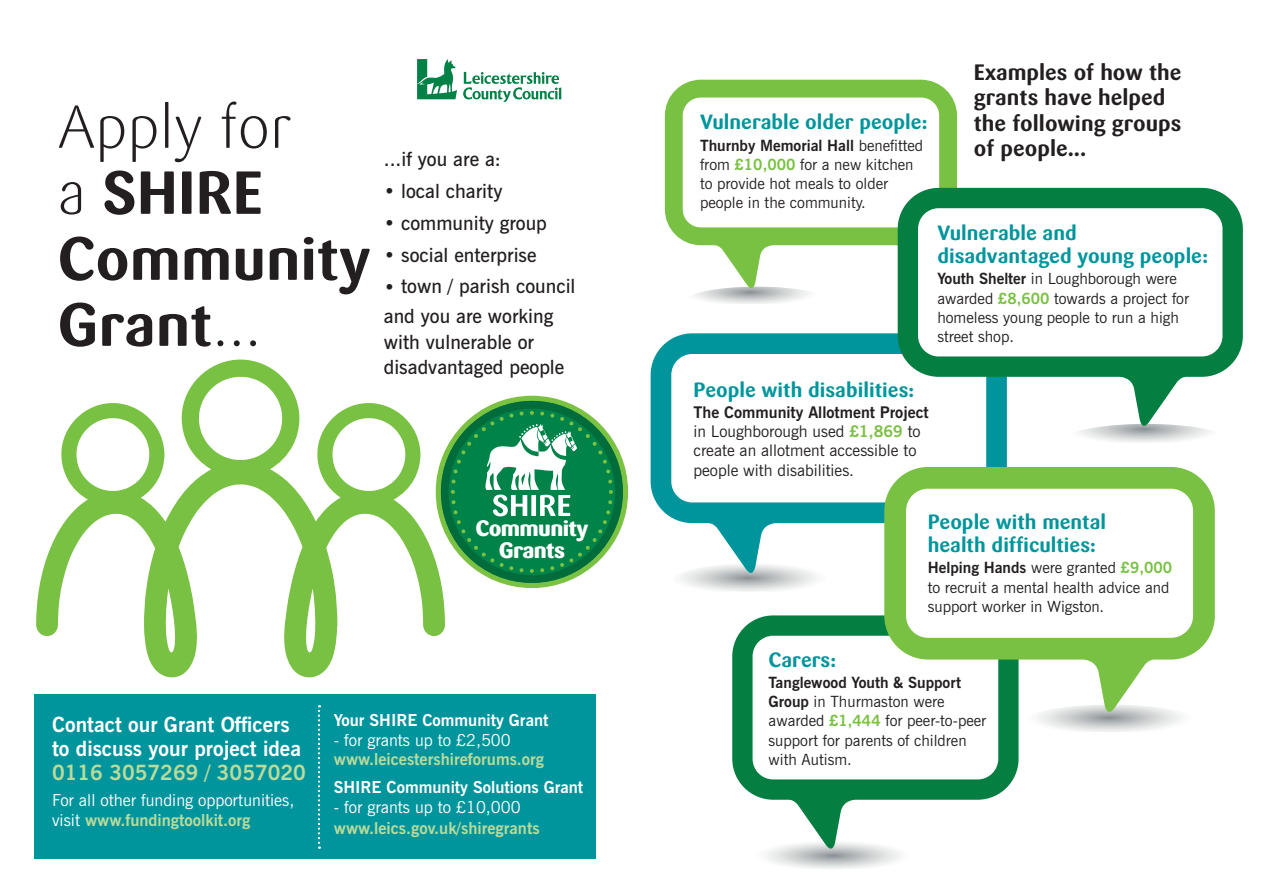
<style>
.page{position:relative;width:1263px;height:893px;background:#fff}
.page>*{position:absolute;margin:0;border:0;box-sizing:border-box;transform-origin:0 0}
.t1{font:700 60px/66px "Sari";color:#231f20}
.Body_Heading{font:700 22.05px/25.2px "Sari";color:#231f20}
.t2{font:800 22.05px/21.5px "Sari";letter-spacing:-.03em;color:#fff;text-align:center}
.t3{font:700 21px/24px "News Gothic BT";color:#fff}
.Body_Heading-2{font:700 20.4px/23.4px "Sari";color:#00959c}
.t4{font:600 19.5px/25.5px "News Gothic BT";color:#231f20}
.t5{font:700 16.5px/19.5px "News Gothic BT";color:#badb9b}
.t6{font:16.5px/19.5px "News Gothic BT";color:#fff}
.t7{font:700 16.5px "News Gothic BT";color:#fff}
.t8{font:16.05px/19.2px "News Gothic BT";color:#231f20}
.Body_Heading-3{font:15.45px/19.2px "News Gothic BT";color:#231f20}
.s1{font-weight:300}
.s2{color:#badb9b}
.s3{font-weight:700;color:#badb9b}
.s4{font-weight:400;color:#fff}
.s5{font-weight:700}
.s6{font-weight:700;color:#79c142}
</style>
<div class="page">
<svg style="left:36px;top:359px;width:409px;height:319px"></svg>
<div style="left:34px;top:694px;width:561px;height:165px;background:#00959c"></div>
<svg style="left:463px;top:72px;width:98px;height:30px"></svg>
<svg style="left:417px;top:59px;width:40px;height:40px"></svg>
<svg style="left:436px;top:396px;width:192px;height:192px"></svg>
<svg style="left:318px;top:705px;width:2px;height:144px"></svg>
<svg style="left:680px;top:579px;width:136px;height:13px"></svg>
<svg style="left:651px;top:333px;width:356px;height:246px"></svg>
<svg style="left:693px;top:294px;width:115px;height:10px"></svg>
<svg style="left:665px;top:80px;width:292px;height:214px"></svg>
<svg style="left:766px;top:855px;width:134px;height:14px"></svg>
<svg style="left:732px;top:615px;width:286px;height:240px"></svg>
<svg style="left:1079px;top:432px;width:130px;height:10px"></svg>
<svg style="left:898px;top:188px;width:345px;height:244px"></svg>
<svg style="left:1037px;top:718px;width:144px;height:14px"></svg>
<svg style="left:884px;top:467px;width:331px;height:251px"></svg>
<p class="t1" style="left:57px;top:94px;width:315px"><span class="s1">Apply for<br>a</span> SHIRE<br>Community<br>Grant<span class="s1">...</span></p>
<p class="t4" style="left:384px;top:146px;width:119px">...if you are a:</p>
<p class="t4" style="left:384px;top:178px;width:120px">• local charity</p>
<p class="t4" style="left:384px;top:210px;width:165px">• community group</p>
<p class="t4" style="left:384px;top:242px;width:154px">• social enterprise</p>
<p class="t4" style="left:384px;top:274px;width:193px">• town / parish council</p>
<p class="t4" style="left:384px;top:303px;width:182px">and you are working with vulnerable or disadvantaged people</p>
<p class="t2" style="left:475px;top:518px;width:114px">Community<br>Grants</p>
<p class="t3" style="left:52px;top:712px;width:255px">Contact our Grant Officers to discuss your project idea<br><span class="s2">0116 3057269 / 3057020</span></p>
<p class="t6" style="left:52px;top:790px;width:244px">For all other funding opportunities, visit <span class="s3">www.fundingtoolkit.org</span></p>
<p class="t7" style="left:334px;top:710px;width:216px">Your SHIRE Community Grant</p>
<p class="t5" style="left:334px;top:730px;width:212px"><span class="s4">- for grants up to £2,500 </span>www.leicestershireforums.org</p>
<p class="t7" style="left:334px;top:777px;width:251px">SHIRE Community Solutions Grant</p>
<p class="t5" style="left:334px;top:796px;width:207px;line-height:21px"><span class="s4">- for grants up to £10,000 </span>www.leics.gov.uk/shiregrants</p>
<p class="Body_Heading-2" style="left:700px;top:111px;width:229px">Vulnerable older people:</p>
<p class="Body_Heading-3" style="left:700px;top:135px;width:225px"><span class="s5">Thurnby Memorial Hall</span> benefitted from <span class="s6">£10,000</span> for a new kitchen to provide hot meals to older people in the community.</p>
<p class="Body_Heading" style="left:974px;top:60px;width:209px">Examples of how the grants have helped the following groups of people...</p>
<p class="Body_Heading-2" style="left:937px;top:221px;width:272px">Vulnerable and disadvantaged young people:</p>
<p class="Body_Heading-3" style="left:937px;top:269px;width:253px"><span class="s5">Youth Shelter</span> in Loughborough were awarded <span class="s6">£8,600</span> towards a project for homeless young people to run a high street shop.</p>
<p class="Body_Heading-2" style="left:693px;top:378px;width:222px">People with disabilities:</p>
<p class="t8" style="left:693px;top:402px;width:237px"><span class="s5">The Community Allotment Project </span>in Loughborough used <span class="s6">£1,869</span> to create an allotment accessible to people with disabilities.</p>
<p class="Body_Heading-2" style="left:928px;top:510px;width:180px">People with mental health difficulties:</p>
<p class="Body_Heading-3" style="left:928px;top:558px;width:246px"><span class="s5">Helping Hands</span> were granted <span class="s6">£9,000 </span>to recruit a mental health advice and support worker in Wigston.</p>
<p class="Body_Heading-2" style="left:768px;top:648px;width:69px">Carers:</p>
<p class="Body_Heading-3" style="left:768px;top:673px;width:219px"><span class="s5">Tanglewood Youth &amp; Support<br>Group</span> in Thurmaston were awarded <span class="s6">£1,444</span> for peer-to-peer support for parents of children with Autism.</p>
</div>
